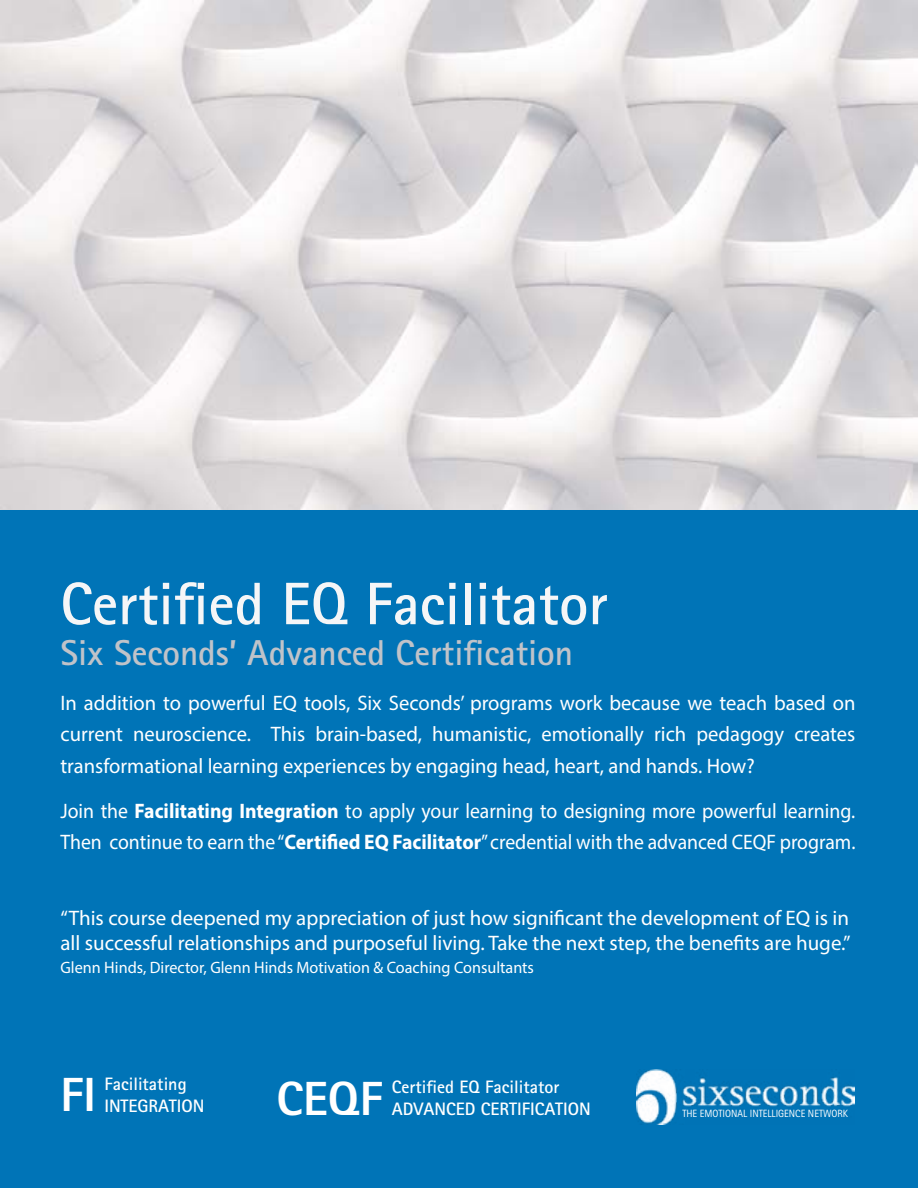
<style>
.page{position:relative;width:918px;height:1188px;background:#fff}
.page>*{position:absolute;margin:0;border:0;box-sizing:border-box;transform-origin:0 0}
.t1{font:700 60px "Rotis Sans Serif Std";color:#f5f6f7}
.t2{font:800 48px "Rotis Sans Serif Std";color:#fff}
.t3{font:700 36px "Rotis Sans Serif Std";color:#c0c3c9}
.t4{font:21px/31.5px "Myriad Pro";color:#fff;text-align:justify}
.t5{font:21px/31.5px "Myriad Pro";color:#fff;scale:.94 1}
.t6{font:700 18px/21.6px "Rotis Sans Serif Std";color:#fff}
.t7{font:16.5px "Myriad Pro";color:#fff}
.t8{font:10.5px "Rotis Sans Serif Std";color:#fff;scale:.96 1}
.s1{font-weight:700}
</style>
<div class="page">
<img style="left:1px;top:1px;width:917px;height:509px">
<div style="left:0;top:510px;width:918px;height:678px;background:#0074b7"></div>
<img style="left:636px;top:1069px;width:218px;height:56px">
<h1 class="t1" style="left:60px;top:566px;width:549px">Certified EQ Facilitator</h1>
<h3 class="t3" style="left:60px;top:630px;width:514px">Six Seconds’ Advanced Certification</h3>
<p class="t4" style="left:60px;top:687px;width:796px">In addition to powerful EQ tools, Six Seconds’ programs work because we teach based on current neuroscience. This brain-based, humanistic, emotionally rich pedagogy creates transformational learning experiences by engaging head, heart, and hands. How?</p>
<p class="t5" style="left:60px;top:795px;width:847px">Join the <span class="s1">Facilitating Integration</span> to apply your learning to designing more powerful learning.<br>Then continue to earn the “<span class="s1">Certified EQ Facilitator</span>” credential with the advanced CEQF program.</p>
<p class="t4" style="left:60px;top:905px;width:792px;line-height:25.2px">“This course deepened my appreciation of just how significant the development of EQ is in all successful relationships and purposeful living. Take the next step, the benefits are huge.”</p>
<p class="t7" style="left:60px;top:958px;width:475px">Glenn Hinds, Director, Glenn Hinds Motivation &amp; Coaching Consultants</p>
<h2 class="t2" style="left:60px;top:1065px;width:37px">FI</h2>
<p class="t6" style="left:104px;top:1073px;width:102px">Facilitating<br>INTEGRATION</p>
<h2 class="t2" style="left:276px;top:1068px;width:108px">CEQF</h2>
<p class="t6" style="left:392px;top:1076px;width:169px">Certified EQ Facilitator</p>
<p class="t6" style="left:392px;top:1098px;width:200px">ADVANCED CERTIFICATION</p>
<p class="t8" style="left:682px;top:1108px;width:174px">THE EMOTIONAL INTELLIGENCE NETWORK</p>
</div>
